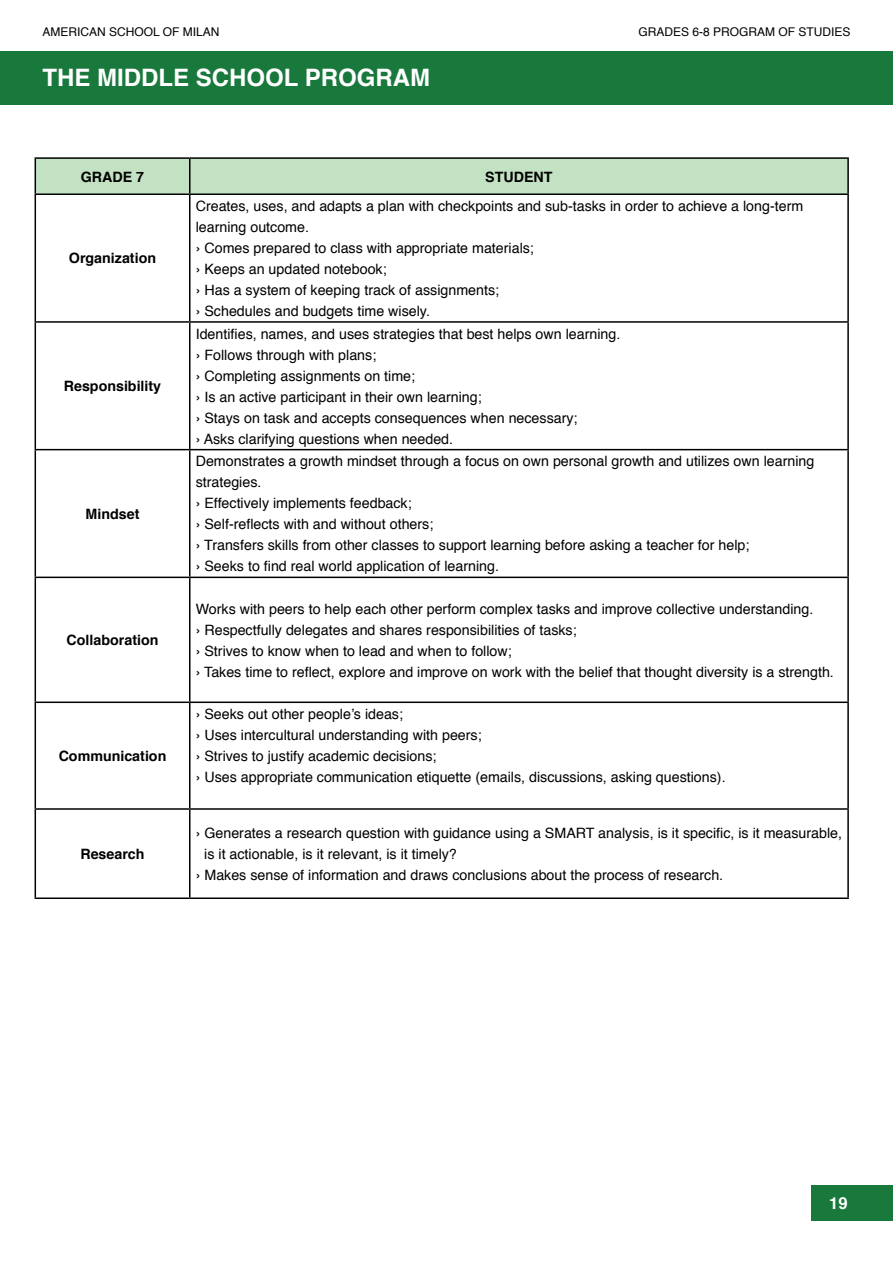
<style>
.page{position:relative;width:893px;height:1263px;background:#fff}
.page>*{position:absolute;margin:0;border:0;box-sizing:border-box;transform-origin:0 0}
.t1{font:700 24px "Helvetica";color:#fff}
.t2{font:700 16.5px "Helvetica";color:#fff}
.t3{font:14.25px/21px "Helvetica";color:#000}
.t4{font:700 14.25px "Helvetica";color:#000}
.t5{font:12px "Helvetica";color:#000}
</style>
<div class="page">
<div style="left:811px;top:1185px;width:82px;height:35px;background:#19783c"></div>
<div style="left:0;top:51px;width:893px;height:54px;background:#19783c"></div>
<div style="left:36px;top:159px;width:811px;height:34px;background:#c3e2c3"></div>
<hr style="left:35px;top:157px;width:155px;height:2px;background:#000">
<hr style="left:35px;top:159px;width:1px;height:34px;background:#000">
<hr style="left:190px;top:157px;width:659px;height:2px;background:#000">
<hr style="left:189px;top:159px;width:1px;height:34px;background:#000">
<hr style="left:847px;top:159px;width:2px;height:34px;background:#000">
<hr style="left:35px;top:193px;width:155px;height:2px;background:#000">
<hr style="left:35px;top:195px;width:1px;height:126px;background:#000">
<hr style="left:190px;top:193px;width:659px;height:2px;background:#000">
<hr style="left:189px;top:195px;width:1px;height:126px;background:#000">
<hr style="left:847px;top:195px;width:2px;height:126px;background:#000">
<hr style="left:35px;top:321px;width:155px;height:2px;background:#000">
<hr style="left:35px;top:323px;width:1px;height:126px;background:#000">
<hr style="left:190px;top:321px;width:659px;height:2px;background:#000">
<hr style="left:189px;top:323px;width:1px;height:126px;background:#000">
<hr style="left:847px;top:323px;width:2px;height:126px;background:#000">
<hr style="left:35px;top:449px;width:155px;height:1px;background:#000">
<hr style="left:35px;top:450px;width:1px;height:127px;background:#000">
<hr style="left:190px;top:449px;width:659px;height:1px;background:#000">
<hr style="left:189px;top:450px;width:1px;height:127px;background:#000">
<hr style="left:847px;top:450px;width:2px;height:127px;background:#000">
<hr style="left:35px;top:577px;width:155px;height:1px;background:#000">
<hr style="left:35px;top:578px;width:1px;height:123px;background:#000">
<hr style="left:190px;top:577px;width:659px;height:1px;background:#000">
<hr style="left:189px;top:578px;width:1px;height:123px;background:#000">
<hr style="left:847px;top:578px;width:2px;height:123px;background:#000">
<hr style="left:35px;top:701px;width:155px;height:2px;background:#000">
<hr style="left:35px;top:703px;width:1px;height:105px;background:#000">
<hr style="left:190px;top:701px;width:659px;height:2px;background:#000">
<hr style="left:189px;top:703px;width:1px;height:105px;background:#000">
<hr style="left:847px;top:703px;width:2px;height:105px;background:#000">
<hr style="left:35px;top:808px;width:155px;height:2px;background:#000">
<hr style="left:35px;top:810px;width:1px;height:87px;background:#000">
<hr style="left:190px;top:808px;width:659px;height:2px;background:#000">
<hr style="left:189px;top:810px;width:1px;height:87px;background:#000">
<hr style="left:847px;top:810px;width:2px;height:87px;background:#000">
<hr style="left:35px;top:897px;width:155px;height:2px;background:#000">
<hr style="left:190px;top:897px;width:659px;height:2px;background:#000">
<p class="t5" style="left:43px;top:23px;width:178px">AMERICAN SCHOOL OF MILAN</p>
<p class="t5" style="left:638px;top:23px;width:214px">GRADES 6-8 PROGRAM OF STUDIES</p>
<h1 class="t1" style="left:43px;top:58px;width:389px">THE MIDDLE SCHOOL PROGRAM</h1>
<p class="t4" style="left:81px;top:165px;width:65px">GRADE 7</p>
<p class="t4" style="left:485px;top:165px;width:69px">STUDENT</p>
<p class="t4" style="left:69px;top:247px;width:89px">Organization</p>
<p class="t4" style="left:64px;top:375px;width:99px">Responsibility</p>
<p class="t4" style="left:86px;top:502px;width:55px">Mindset</p>
<p class="t4" style="left:67px;top:629px;width:93px">Collaboration</p>
<p class="t4" style="left:59px;top:744px;width:109px">Communication</p>
<p class="t4" style="left:80px;top:842px;width:66px">Research</p>
<p class="t3" style="left:196px;top:196px;width:609px">Creates, uses, and adapts a plan with checkpoints and sub-tasks in order to achieve a long-term learning outcome.<br>› Comes prepared to class with appropriate materials;<br>› Keeps an updated notebook;<br>› Has a system of keeping track of assignments;<br>› Schedules and budgets time wisely.</p>
<p class="t3" style="left:196px;top:324px;width:426px">Identifies, names, and uses strategies that best helps own learning. › Follows through with plans;<br>› Completing assignments on time;<br>› Is an active participant in their own learning;<br>› Stays on task and accepts consequences when necessary;<br>› Asks clarifying questions when needed.</p>
<p class="t3" style="left:196px;top:451px;width:620px">Demonstrates a growth mindset through a focus on own personal growth and utilizes own learning strategies.<br>› Effectively implements feedback;<br>› Self-reflects with and without others;<br>› Transfers skills from other classes to support learning before asking a teacher for help;<br>› Seeks to find real world application of learning.</p>
<p class="t3" style="left:196px;top:599px;width:640px">Works with peers to help each other perform complex tasks and improve collective understanding.<br>› Respectfully delegates and shares responsibilities of tasks;<br>› Strives to know when to lead and when to follow;<br>› Takes time to reflect, explore and improve on work with the belief that thought diversity is a strength.</p>
<p class="t3" style="left:196px;top:704px;width:531px">› Seeks out other people’s ideas;<br>› Uses intercultural understanding with peers;<br>› Strives to justify academic decisions;<br>› Uses appropriate communication etiquette (emails, discussions, asking questions).</p>
<p class="t3" style="left:196px;top:823px;width:648px">› Generates a research question with guidance using a SMART analysis, is it specific, is it measurable,</p>
<p class="t3" style="left:204px;top:844px;width:254px">is it actionable, is it relevant, is it timely?</p>
<p class="t3" style="left:196px;top:865px;width:529px">› Makes sense of information and draws conclusions about the process of research.</p>
<p class="t2" style="left:829px;top:1190px;width:20px">19</p>
</div>
